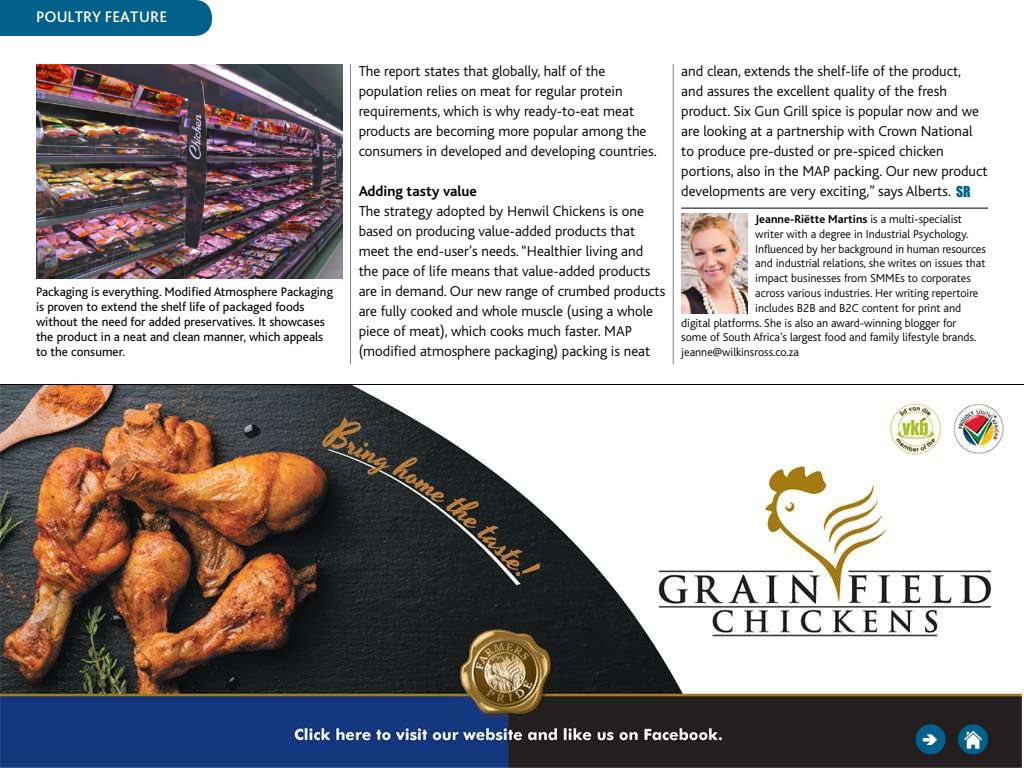
<style>
.page{position:relative;width:1024px;height:768px;background:#fff}
.page>*{position:absolute;margin:0;border:0;box-sizing:border-box;transform-origin:0 0}
.t1{font:500 16px "Bliss Pro";color:#fff}
.t2{font:300 15px/20px "Bliss";color:#000}
.t3{font:700 15px "Bliss";color:#000}
.t4{font:13px/15px "Bliss";color:#000}
.t5{font:300 12px "Bliss";color:#000}
.t6{font:700 12px "Bliss";color:#000}
.s1{font-family:"Impact";font-weight:400;font-size:13.8px;color:#02618a}
.s2{font-weight:300}
</style>
<div class="page">
<div style="left:0;top:0;width:212px;height:36px;background:#02618a"></div>
<img style="left:0;top:385px;width:1024px;height:383px">
<hr style="left:0;top:384px;width:1024px;height:1px;background:#000">
<hr style="left:673px;top:64px;width:1px;height:300px;background:#808285">
<hr style="left:350px;top:64px;width:1px;height:300px;background:#808285">
<img style="left:36px;top:64px;width:307px;height:215px">
<img style="left:681px;top:216px;width:66px;height:98px">
<div style="left:679px;top:204px;width:315px;height:12px;background:#000;opacity:.4"></div>
<hr style="left:681px;top:208px;width:307px;height:1px;background:#000">
<div style="left:916px;top:724px;width:30px;height:30px;background:#02618a;border-radius:50%"></div>
<div style="left:958px;top:724px;width:30px;height:30px;background:#02618a;border-radius:50%"></div>
<img style="left:964px;top:730px;width:18px;height:18px">
<p class="t1" style="left:36px;top:6px;width:133px">POULTRY FEATURE</p>
<p class="t4" style="left:36px;top:284px;width:298px">Packaging is everything. Modified Atmosphere Packaging is proven to extend the shelf life of packaged foods without the need for added preservatives. It showcases the product in a neat and clean manner, which appeals to the consumer.</p>
<p class="t2" style="left:359px;top:61px;width:300px">The report states that globally, half of the population relies on meat for regular protein requirements, which is why ready-to-eat meat products are becoming more popular among the consumers in developed and developing countries.</p>
<p class="t3" style="left:359px;top:183px;width:120px">Adding tasty value</p>
<p class="t2" style="left:359px;top:201px;width:308px">The strategy adopted by Henwil Chickens is one based on producing value-added products that meet the end-user’s needs. “Healthier living and the pace of life means that value-added products are in demand. Our new range of crumbed products are fully cooked and whole muscle (using a whole piece of meat), which cooks much faster. MAP (modified atmosphere packaging) packing is neat</p>
<p class="t2" style="left:681px;top:61px;width:308px">and clean, extends the shelf-life of the product,<br>and assures the excellent quality of the fresh product. Six Gun Grill spice is popular now and we are looking at a partnership with Crown National to produce pre-dusted or pre-spiced chicken portions, also in the MAP packing. Our new product developments are very exciting,” says Alberts. <span class="s1">SR</span></p>
<p class="t6" style="left:755px;top:213px;width:208px">Jeanne-Riëtte Martins <span class="s2">is a multi-specialist</span></p>
<p class="t5" style="left:755px;top:227px;width:215px">writer with a degree in Industrial Psychology.</p>
<p class="t5" style="left:755px;top:242px;width:232px">Influenced by her background in human resources</p>
<p class="t5" style="left:755px;top:257px;width:232px">and industrial relations, she writes on issues that</p>
<p class="t5" style="left:755px;top:272px;width:217px">impact businesses from SMMEs to corporates</p>
<p class="t5" style="left:755px;top:287px;width:225px">across various industries. Her writing repertoire</p>
<p class="t5" style="left:755px;top:301px;width:207px">includes B2B and B2C content for print and</p>
<p class="t5" style="left:681px;top:316px;width:276px">digital platforms. She is also an award-winning blogger for</p>
<p class="t5" style="left:681px;top:331px;width:296px">some of South Africa’s largest food and family lifestyle brands.</p>
<p class="t5" style="left:681px;top:346px;width:119px">jeanne@wilkinsross.co.za</p>
</div>
